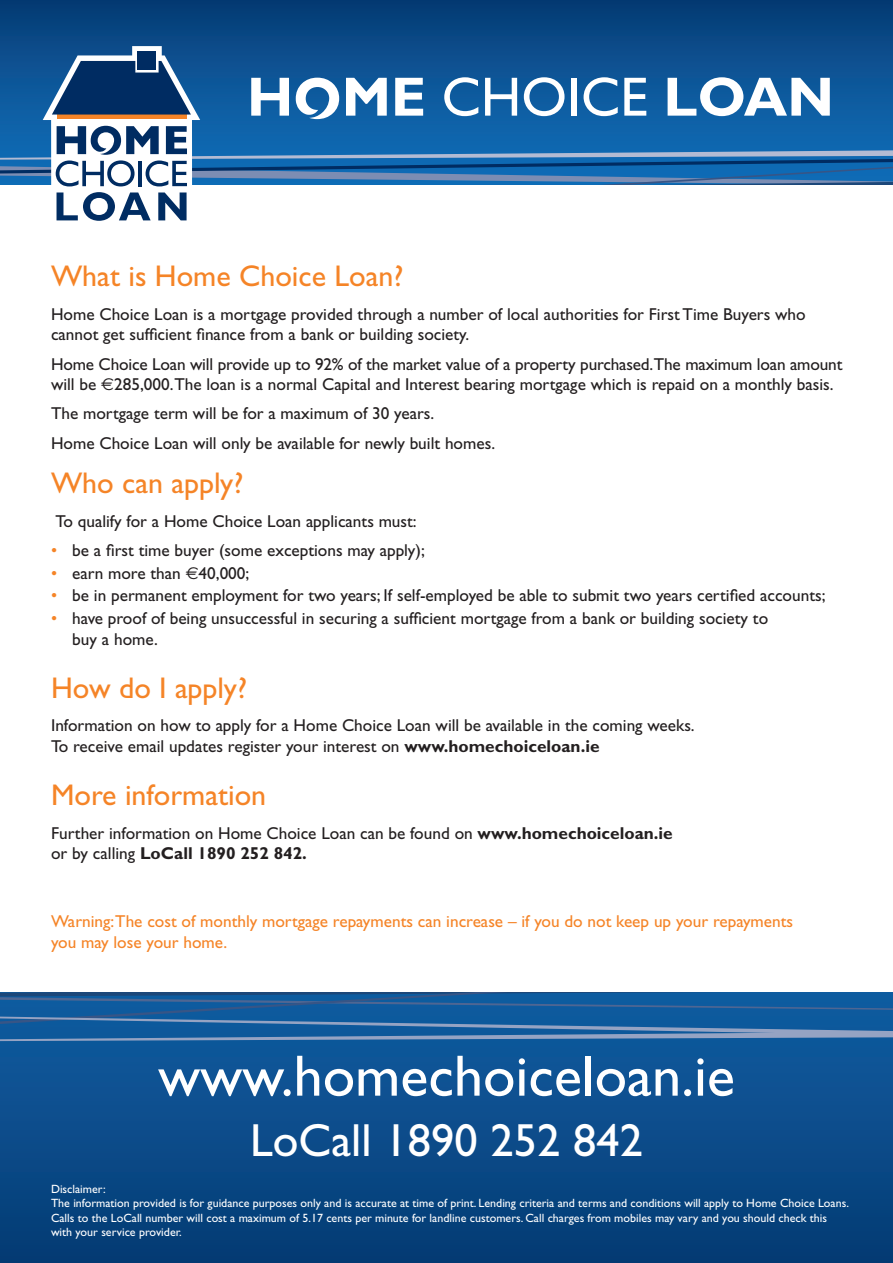
<style>
.page{position:relative;width:893px;height:1263px;background:#fff}
.page>*{position:absolute;margin:0;border:0;box-sizing:border-box;transform-origin:0 0}
.t1{font:58.5px "Gill Sans";color:#fff}
.t2{font:700 55.5px "Gill Sans";color:#fff}
.t3{font:46.5px "Gill Sans";color:#fff}
.t4{font:30px "Gill Sans";color:#f58427}
.t5{font:17.25px/20.7px "Gill Sans";color:#231f20}
.t6{font:17.25px/20.7px "Gill Sans";color:#f58427}
.t7{font:12px/14.4px "Gill Sans";color:#fff}
.s1{font-weight:400}
.s2{font-family:"Euro Sans"}
.s3{color:#f58427}
.s4{font-weight:700}
</style>
<div class="page">
<div style="left:0;top:0;width:893px;height:217px;background:#06427c"></div>
<svg style="left:0;top:1041px;width:893px;height:222px;background:#094986"></svg>
<div style="left:0;top:1010px;width:893px;height:6px;background:#0e5a9d"></div>
<svg style="left:0;top:992px;width:893px;height:18px;background:#175a99"></svg>
<svg style="left:0;top:1016px;width:893px;height:25px;background:#306ba5"></svg>
<svg style="left:0;top:44px;width:893px;height:177px;background:#4e82b3"></svg>
<h2 class="t2" style="left:247px;top:64px;width:589px">H ME <span class="s1">CHOICE</span> LOAN</h2>
<h3 class="t4" style="left:51px;top:259px;width:354px">What is Home Choice Loan?</h3>
<p class="t5" style="left:51px;top:304px;width:756px">Home Choice Loan is a mortgage provided through a number of local authorities for First Time Buyers who cannot get sufficient finance from a bank or building society.</p>
<p class="t5" style="left:51px;top:353px;width:793px">Home Choice Loan will provide up to 92% of the market value of a property purchased.The maximum loan amount will be <span class="s2">€</span>285,000.The loan is a normal Capital and Interest bearing mortgage which is repaid on a monthly basis.</p>
<p class="t5" style="left:51px;top:399px;width:446px;line-height:29.2px">The mortgage term will be for a maximum of 30 years.<br>Home Choice Loan will only be available for newly built homes.</p>
<h3 class="t4" style="left:51px;top:466px;width:194px">Who can apply?</h3>
<p class="t5" style="left:56px;top:510px;width:363px">To qualify for a Home Choice Loan applicants must:</p>
<p class="t5" style="left:51px;top:540px;width:375px"><span class="s3">•</span> be a first time buyer (some exceptions may apply);</p>
<p class="t5" style="left:51px;top:563px;width:200px"><span class="s3">•</span> earn more than <span class="s2">€</span>40,000;</p>
<p class="t5" style="left:51px;top:585px;width:776px"><span class="s3">•</span> be in permanent employment for two years; If self-employed be able to submit two years certified accounts;</p>
<p class="t5" style="left:72px;top:608px;width:697px;text-indent:-21px"><span class="s3">•</span> have proof of being unsuccessful in securing a sufficient mortgage from a bank or building society to buy a home.</p>
<h3 class="t4" style="left:51px;top:671px;width:197px">How do I apply?</h3>
<p class="t5" style="left:51px;top:715px;width:645px">Information on how to apply for a Home Choice Loan will be available in the coming weeks.<br>To receive email updates register your interest on <span class="s4">www.homechoiceloan.ie</span></p>
<h3 class="t4" style="left:51px;top:778px;width:217px">More information</h3>
<p class="t5" style="left:51px;top:823px;width:623px">Further information on Home Choice Loan can be found on <span class="s4">www.homechoiceloan.ie </span>or by calling <span class="s4">LoCall 1890 252 842.</span></p>
<p class="t6" style="left:51px;top:911px;width:744px">Warning:The cost of monthly mortgage repayments can increase – if you do not keep up your repayments you may lose your home.</p>
<h1 class="t1" style="left:158px;top:1042px;width:578px">www.homechoiceloan.ie</h1>
<h3 class="t3" style="left:250px;top:1114px;width:394px">LoCall 1890 252 842</h3>
<p class="t7" style="left:51px;top:1182px;width:799px">Disclaimer:<br>The information provided is for guidance purposes only and is accurate at time of print. Lending criteria and terms and conditions will apply to Home Choice Loans.<br>Calls to the LoCall number will cost a maximum of 5.17 cents per minute for landline customers. Call charges from mobiles may vary and you should check this with your service provider.</p>
</div>
